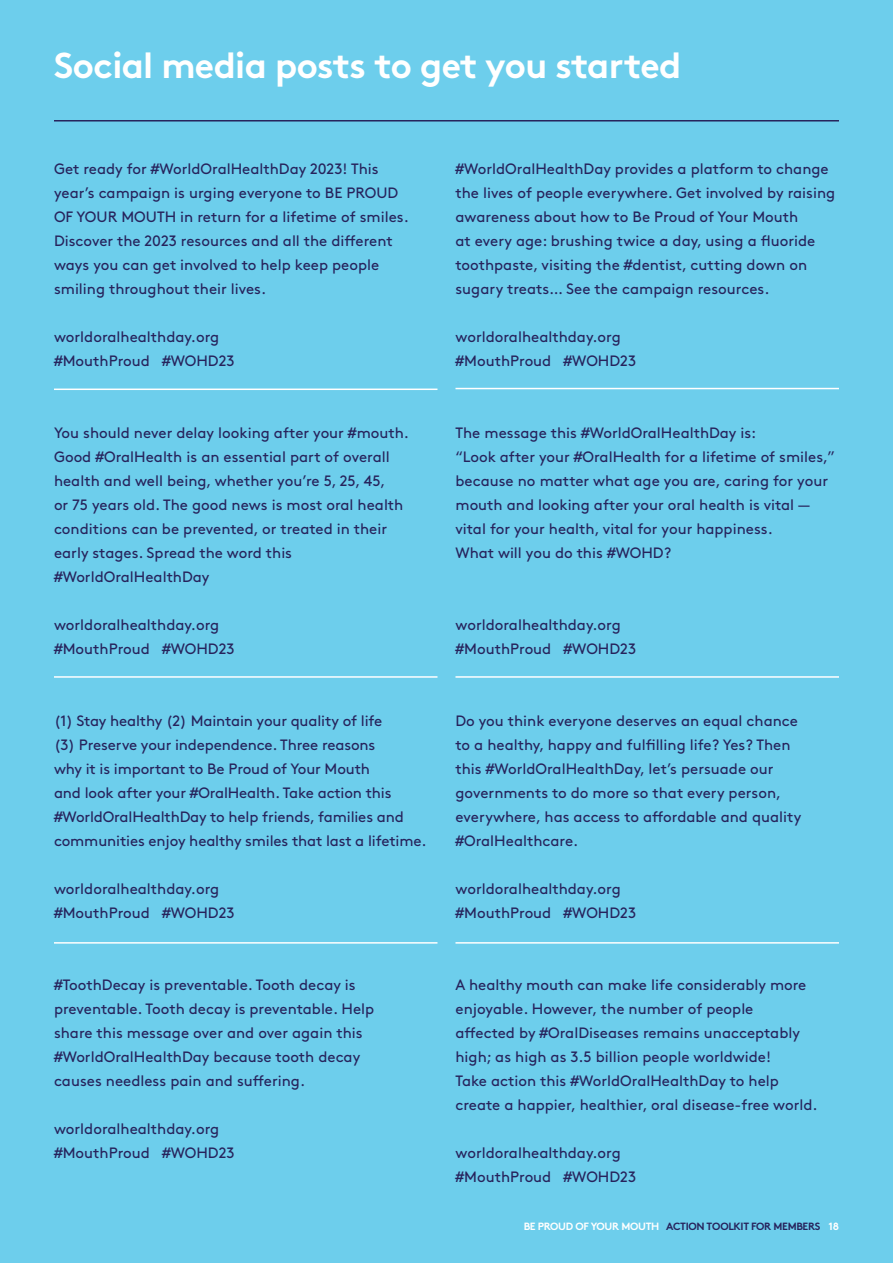
<style>
.page{position:relative;width:893px;height:1263px;background:#6dceec}
.page>*{position:absolute;margin:0;border:0;box-sizing:border-box;transform-origin:0 0}
.t1{font:700 36px "Brown";letter-spacing:-.02em;color:#fff}
.t2{font:15px/24px "Brown";color:#27235c}
.t3{font:700 10.5px "Brown";letter-spacing:-.03em;color:#27235c}
.s1{color:#fff}
</style>
<div class="page">
<hr style="left:54px;top:120px;width:785px;height:2px;background:#27235c">
<hr style="left:54px;top:388px;width:383px;height:2px;background:#fff">
<hr style="left:54px;top:676px;width:383px;height:2px;background:#fff">
<hr style="left:54px;top:942px;width:383px;height:1px;background:#fff">
<hr style="left:455px;top:388px;width:384px;height:1px;background:#fff">
<hr style="left:455px;top:676px;width:384px;height:2px;background:#fff">
<hr style="left:455px;top:942px;width:384px;height:1px;background:#fff">
<h1 class="t1" style="left:54px;top:36px;width:629px">Social media posts to get you started</h1>
<p class="t2" style="left:54px;top:156px;width:356px">Get ready for #WorldOralHealthDay 2023! This year’s campaign is urging everyone to BE PROUD OF YOUR MOUTH in return for a lifetime of smiles.<br>Discover the 2023 resources and all the different ways you can get involved to help keep people smiling throughout their lives.</p>
<p class="t2" style="left:54px;top:324px;width:182px">worldoralhealthday.org #MouthProud #WOHD23</p>
<p class="t2" style="left:54px;top:420px;width:357px">You should never delay looking after your #mouth.<br>Good #OralHealth is an essential part of overall health and well being, whether you’re 5, 25, 45,<br>or 75 years old. The good news is most oral health conditions can be prevented, or treated in their early stages. Spread the word this #WorldOralHealthDay</p>
<p class="t2" style="left:54px;top:612px;width:182px">worldoralhealthday.org #MouthProud #WOHD23</p>
<p class="t2" style="left:54px;top:708px;width:374px">(1) Stay healthy (2) Maintain your quality of life<br>(3) Preserve your independence. Three reasons<br>why it is important to Be Proud of Your Mouth<br>and look after your #OralHealth. Take action this #WorldOralHealthDay to help friends, families and communities enjoy healthy smiles that last a lifetime.</p>
<p class="t2" style="left:54px;top:876px;width:182px">worldoralhealthday.org #MouthProud #WOHD23</p>
<p class="t2" style="left:54px;top:972px;width:322px">#ToothDecay is preventable. Tooth decay is preventable. Tooth decay is preventable. Help share this message over and over again this #WorldOralHealthDay because tooth decay causes needless pain and suffering.</p>
<p class="t2" style="left:54px;top:1116px;width:182px">worldoralhealthday.org #MouthProud #WOHD23</p>
<p class="t2" style="left:455px;top:156px;width:381px">#WorldOralHealthDay provides a platform to change the lives of people everywhere. Get involved by raising awareness about how to Be Proud of Your Mouth<br>at every age: brushing twice a day, using a fluoride toothpaste, visiting the #dentist, cutting down on sugary treats… See the campaign resources.</p>
<p class="t2" style="left:455px;top:324px;width:182px">worldoralhealthday.org #MouthProud #WOHD23</p>
<p class="t2" style="left:455px;top:420px;width:381px">The message this #WorldOralHealthDay is:<br>“Look after your #OralHealth for a lifetime of smiles,” because no matter what age you are, caring for your mouth and looking after your oral health is vital — vital for your health, vital for your happiness.<br>What will you do this #WOHD?</p>
<p class="t2" style="left:455px;top:612px;width:182px">worldoralhealthday.org #MouthProud #WOHD23</p>
<p class="t2" style="left:455px;top:708px;width:347px">Do you think everyone deserves an equal chance to a healthy, happy and fulfilling life? Yes? Then this #WorldOralHealthDay, let’s persuade our governments to do more so that every person, everywhere, has access to affordable and quality #OralHealthcare.</p>
<p class="t2" style="left:455px;top:876px;width:182px">worldoralhealthday.org #MouthProud #WOHD23</p>
<p class="t2" style="left:455px;top:972px;width:364px">A healthy mouth can make life considerably more enjoyable. However, the number of people<br>affected by #OralDiseases remains unacceptably high; as high as 3.5 billion people worldwide!<br>Take action this #WorldOralHealthDay to help create a happier, healthier, oral disease-free world.</p>
<p class="t2" style="left:455px;top:1140px;width:182px">worldoralhealthday.org #MouthProud #WOHD23</p>
<p class="t3" style="left:524px;top:1217px;width:317px"><span class="s1">BE PROUD OF YOUR MOUTH</span> ACTION TOOLKIT FOR MEMBERS <span class="s1">18</span></p>
</div>
